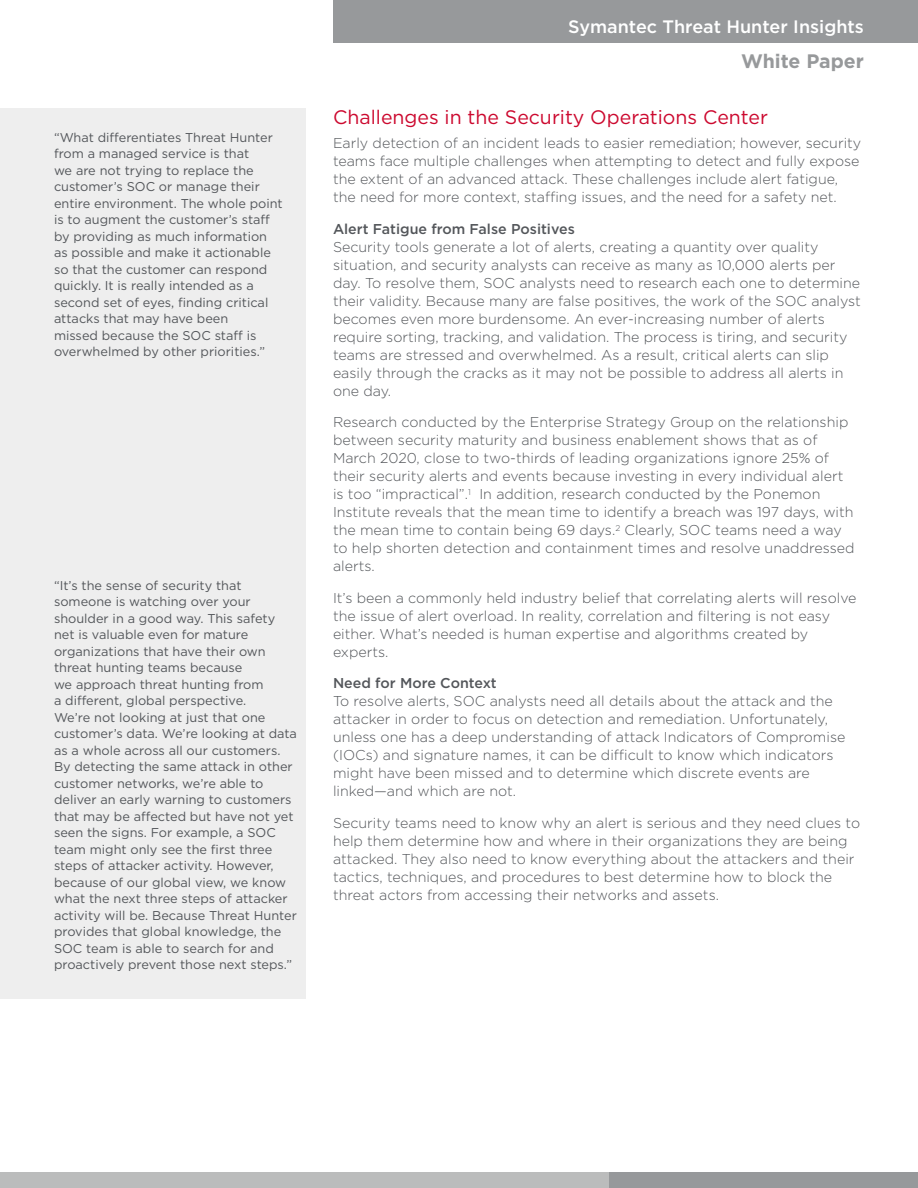
<style>
.page{position:relative;width:918px;height:1188px;background:#fff}
.page>*{position:absolute;margin:0;border:0;box-sizing:border-box;transform-origin:0 0}
.Body_Head{font:19.5px "Gotham";color:#cc092f}
.t1{font:700 19.5px "Gotham";color:#97999b}
.t2{font:500 18px "Gotham";color:#fff}
.Body_Text{font:300 14.25px/18px "Gotham";color:#53565a}
.Body_Subhead_Medium{font:500 14.25px "Gotham";color:#53565a}
.Side_Bar_Body_Text{font:12.75px/16.5px "Gotham";color:#53565a}
</style>
<div class="page">
<div style="left:0;top:1172px;width:707px;height:16px;background:#bbbcbc"></div>
<div style="left:609px;top:1172px;width:309px;height:16px;background:#97999b"></div>
<div style="left:333px;top:0;width:585px;height:43px;background:#97999b"></div>
<div style="left:0;top:108px;width:306px;height:891px;background:#eee"></div>
<p class="Side_Bar_Body_Text" style="left:54px;top:129px;width:230px">“What differentiates Threat Hunter from a managed service is that<br>we are not trying to replace the customer’s SOC or manage their entire environment. The whole point is to augment the customer’s staff by providing as much information as possible and make it actionable so that the customer can respond quickly. It is really intended as a second set of eyes, finding critical attacks that may have been<br>missed because the SOC staff is overwhelmed by other priorities.”</p>
<p class="Side_Bar_Body_Text" style="left:54px;top:577px;width:244px">“It’s the sense of security that someone is watching over your shoulder in a good way. This safety net is valuable even for mature organizations that have their own threat hunting teams because<br>we approach threat hunting from<br>a different, global perspective.<br>We’re not looking at just that one customer’s data. We’re looking at data as a whole across all our customers.<br>By detecting the same attack in other customer networks, we’re able to deliver an early warning to customers that may be affected but have not yet seen the signs. For example, a SOC team might only see the first three steps of attacker activity. However, because of our global view, we know what the next three steps of attacker activity will be. Because Threat Hunter provides that global knowledge, the SOC team is able to search for and proactively prevent those next steps.”</p>
<p class="t2" style="left:568px;top:15px;width:297px">Symantec Threat Hunter Insights</p>
<h1 class="t1" style="left:741px;top:48px;width:124px">White Paper</h1>
<p class="Body_Head" style="left:333px;top:104px;width:436px">Challenges in the Security Operations Center</p>
<p class="Body_Text" style="left:333px;top:134px;width:530px">Early detection of an incident leads to easier remediation; however, security teams face multiple challenges when attempting to detect and fully expose the extent of an advanced attack. These challenges include alert fatigue, the need for more context, staffing issues, and the need for a safety net.</p>
<p class="Body_Subhead_Medium" style="left:333px;top:219px;width:243px">Alert Fatigue from False Positives</p>
<p class="Body_Text" style="left:333px;top:237px;width:529px">Security tools generate a lot of alerts, creating a quantity over quality situation, and security analysts can receive as many as 10,000 alerts per day. To resolve them, SOC analysts need to research each one to determine their validity. Because many are false positives, the work of the SOC analyst becomes even more burdensome. An ever-increasing number of alerts require sorting, tracking, and validation. The process is tiring, and security teams are stressed and overwhelmed. As a result, critical alerts can slip easily through the cracks as it may not be possible to address all alerts in one day.</p>
<p class="Body_Text" style="left:333px;top:413px;width:523px">Research conducted by the Enterprise Strategy Group on the relationship between security maturity and business enablement shows that as of March 2020, close to two-thirds of leading organizations ignore 25% of their security alerts and events because investing in every individual alert is too “impractical”.<sup>1</sup> In addition, research conducted by the Ponemon Institute reveals that the mean time to identify a breach was 197 days, with the mean time to contain being 69 days.<sup>2</sup> Clearly, SOC teams need a way to help shorten detection and containment times and resolve unaddressed alerts.</p>
<p class="Body_Text" style="left:333px;top:588px;width:525px">It’s been a commonly held industry belief that correlating alerts will resolve the issue of alert overload. In reality, correlation and filtering is not easy either. What’s needed is human expertise and algorithms created by experts.</p>
<p class="Body_Subhead_Medium" style="left:333px;top:674px;width:165px">Need for More Context</p>
<p class="Body_Text" style="left:333px;top:692px;width:514px">To resolve alerts, SOC analysts need all details about the attack and the attacker in order to focus on detection and remediation. Unfortunately, unless one has a deep understanding of attack Indicators of Compromise (IOCs) and signature names, it can be difficult to know which indicators might have been missed and to determine which discrete events are linked—and which are not.</p>
<p class="Body_Text" style="left:333px;top:813px;width:529px">Security teams need to know why an alert is serious and they need clues to help them determine how and where in their organizations they are being attacked. They also need to know everything about the attackers and their tactics, techniques, and procedures to best determine how to block the threat actors from accessing their networks and assets.</p>
</div>
